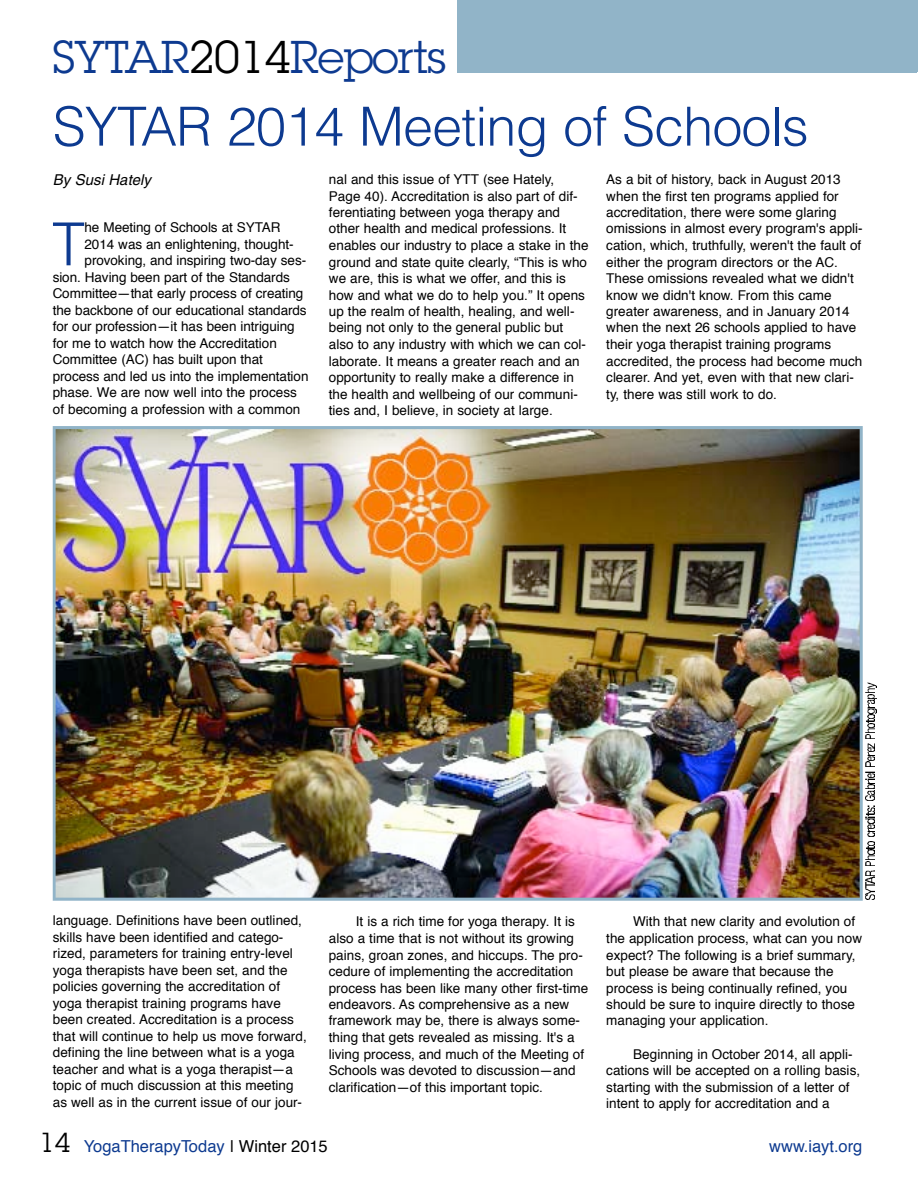
<style>
.page{position:relative;width:918px;height:1188px;background:#fff}
.page>*{position:absolute;margin:0;border:0;box-sizing:border-box;transform-origin:0 0}
.t1{font:300 59.4px "Helvetica";color:#0d3a90}
.t2{font:300 54px "Helvetica";letter-spacing:-.015em;color:#0d3a90}
.t3{font:45px "Lubalin Graph";letter-spacing:-.02em;color:#0d3a90}
.t4{font:16.5px "Helvetica";color:#0d3a90}
.t5{font:italic 15px "Helvetica";color:#000}
.t6{font:13.5px/16.5px "Helvetica";color:#000}
.s1{color:#000}
.s2{font-family:"Lubalin Graph";font-size:27px;color:#000}
</style>
<div class="page">
<div style="left:458px;top:0;width:459px;height:73px;background:#91b4c8"></div>
<hr style="left:917px;top:0;width:1px;height:71px;background:#91b4c8">
<img style="left:53px;top:426px;width:810px;height:475px">
<svg style="left:866px;top:683px;width:10px;height:217px"></svg>
<h3 class="t3" style="left:53px;top:29px;width:395px">S Y TA R<span class="s1">2 0 1 4</span>R e p o rts</h3>
<h2 class="t2" style="left:53px;top:93px;width:757px">S Y TAR 2014 Meeting of Schools</h2>
<p class="t5" style="left:53px;top:171px;width:100px">By Susi Hately</p>
<h1 class="t1" style="left:52px;top:207px;width:35px">T</h1>
<p class="t6" style="left:85px;top:220px;width:198px">he Meeting of Schools at SYTA R</p>
<p class="t6" style="left:85px;top:237px;width:211px">2014 was an enlightening, thought-</p>
<p class="t6" style="left:85px;top:253px;width:223px">provoking, and inspiring two-day ses-</p>
<p class="t6" style="left:53px;top:270px;width:239px">sion. Having been part of the Standards</p>
<p class="t6" style="left:53px;top:287px;width:252px">Committee—that early process of creating</p>
<p class="t6" style="left:53px;top:303px;width:255px">the backbone of our educational standards</p>
<p class="t6" style="left:53px;top:319px;width:243px">for our profession—it has been intriguing</p>
<p class="t6" style="left:53px;top:336px;width:226px">for me to watch how the A c c re d ita tio n</p>
<p class="t6" style="left:53px;top:352px;width:212px">Committee (AC) has built upon that</p>
<p class="t6" style="left:53px;top:369px;width:257px">process and led us into the implementation</p>
<p class="t6" style="left:53px;top:386px;width:246px">phase. We are now well into the process</p>
<p class="t6" style="left:53px;top:402px;width:249px">of becoming a profession with a common</p>
<p class="t6" style="left:329px;top:172px;width:261px">nal and this issue of YTT (see Hately, Page 40). Accreditation is also part of dif&shy;ferentiating between yoga therapy and other health and medical professions. It enables our industry to place a stake in the ground and state quite clearly, “This is who we are, this is what we offer, and this is how and what we do to help you.” It opens up the realm of health, healing, and well&shy;being not only to the general public but also to any industry with which we can col&shy;laborate. It means a greater reach and an opportunity to really make a difference in the health and wellbeing of our communi&shy;ties and, I believe, in society at large.</p>
<p class="t6" style="left:606px;top:172px;width:258px">As a bit of history, back in August 2013 when the first ten programs applied for accreditation, there were some glaring omissions in almost every program's appli&shy;cation, which, truthfully, weren't the fault of either the program directors or the AC.<br>These omissions revealed what we didn't know we didn't know. From this came greater awareness, and in January 2014 when the next 26 schools applied to have their yoga therapist training programs accredited, the process had become much clearer. And yet, even with that new clari&shy;ty, there was still work to do.</p>
<p class="t6" style="left:53px;top:913px;width:255px">language. Definitions have been outlined, skills have been identified and catego&shy;rized, parameters for training entry-level yoga therapists have been set, and the policies governing the accreditation of yoga therapist training programs have been created. Accreditation is a process that will continue to help us move forward, defining the line between what is a yoga teacher and what is a yoga therapist—a topic of much discussion at this meeting as well as in the current issue of our jour-</p>
<p class="t6" style="left:329px;top:915px;width:261px;text-indent:27px">It is a rich time for yoga therapy. It is also a time that is not without its growing pains, groan zones, and hiccups. The pro&shy;cedure of implementing the accreditation process has been like many other first-time endeavors. As comprehensive as a new framework may be, there is always some&shy;thing that gets revealed as missing. It's a living process, and much of the Meeting of Schools was devoted to discussion—and clarification—of this important topic.</p>
<p class="t6" style="left:606px;top:915px;width:257px;text-indent:27px">With that new clarity and evolution of the application process, what can you now expect? The following is a brief summary, but please be aware that because the process is being continually refined, you should be sure to inquire directly to those managing your application.</p>
<p class="t6" style="left:606px;top:1047px;width:255px;text-indent:27px">Beginning in October 2014, all appli&shy;cations will be accepted on a rolling basis, starting with the submission of a letter of intent to apply for accreditation and a</p>
<p class="t4" style="left:39px;top:1139px;width:290px"><span class="s2">1 4</span> Yo g a T h e ra p y Today <span class="s1">| Winter 2015</span></p>
<p class="t4" style="left:769px;top:1139px;width:95px">w w w.ia y t.o rg</p>
</div>
